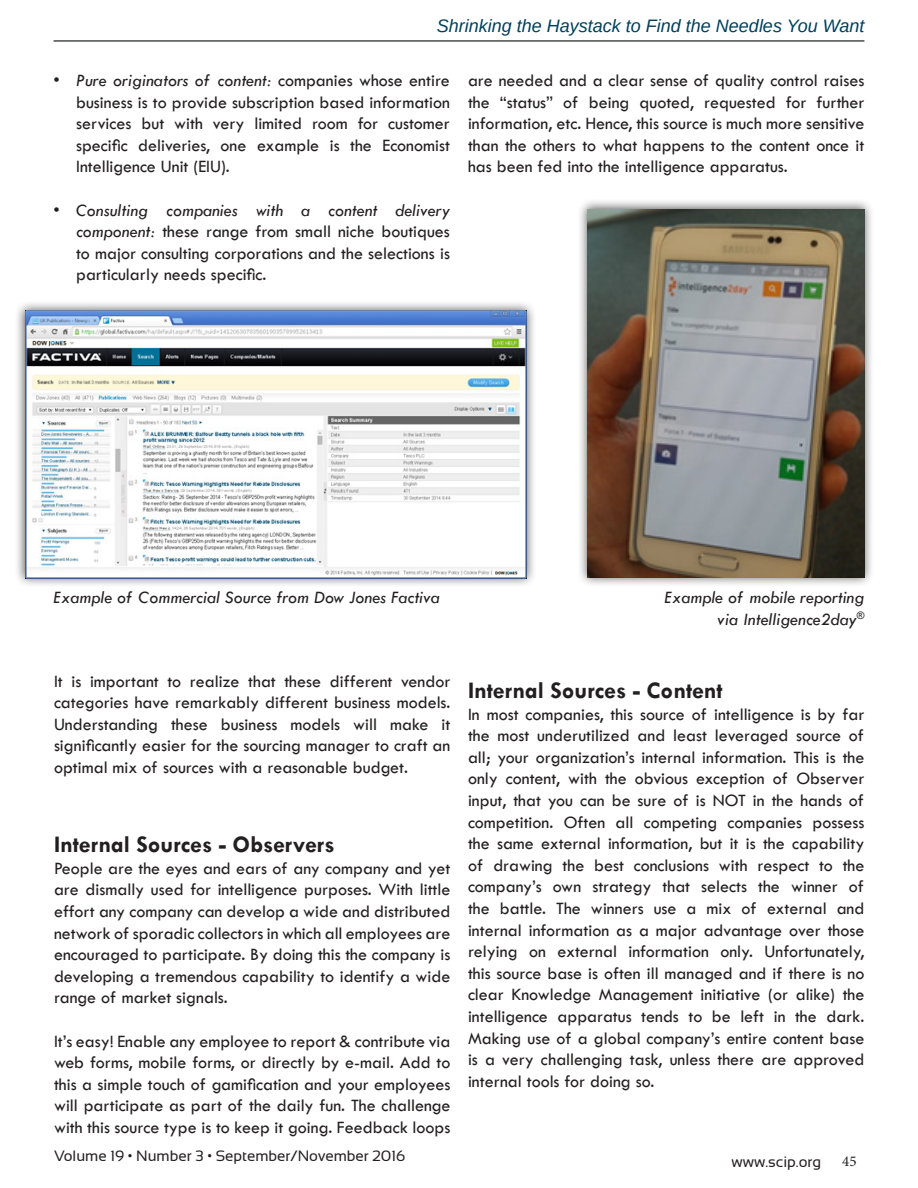
<style>
.page{position:relative;width:918px;height:1188px;background:#fff}
.page>*{position:absolute;margin:0;border:0;box-sizing:border-box;transform-origin:0 0}
.t1{font:700 24px "Tw Cen";color:#231f20}
.t2{font:18px/21.6px "Tw Cen";color:#231f20;text-align:justify}
.t3{font:italic 18px "Tw Cen";color:#231f20}
.t4{font:italic 18px "Arimo";color:#003f5b}
.t5{font:15px "Sansation";color:#231f20}
.t6{font:15px "Minion Pro";color:#231f20}
.s1{font-style:italic}
</style>
<div class="page">
<hr style="left:54px;top:40px;width:810px;height:2px;background:#4a4c4c">
<div style="left:15px;top:300px;width:522px;height:288px;background:#231f20;opacity:.75"></div>
<div style="left:577px;top:198px;width:297px;height:390px;background:#231f20;opacity:.75"></div>
<img style="left:25px;top:311px;width:502px;height:268px">
<img style="left:588px;top:209px;width:276px;height:369px">
<p class="t2" style="left:54px;top:69px;width:8px">•</p>
<p class="t2" style="left:54px;top:199px;width:8px">•</p>
<p class="t4" style="left:437px;top:13px;width:429px">Shrinking the Haystack to Find the Needles You Want</p>
<p class="t2" style="left:76px;top:69px;width:375px"><span class="s1">Pure originators of content:</span> companies whose entire business is to provide subscription based information services but with very limited room for customer specific deliveries, one example is the Economist Intelligence Unit (EIU).</p>
<p class="t2" style="left:76px;top:199px;width:375px"><span class="s1">Consulting companies with a content delivery component:</span> these range from small niche boutiques to major consulting corporations and the selections is particularly needs specific.</p>
<p class="t2" style="left:468px;top:69px;width:398px">are needed and a clear sense of quality control raises the “status” of being quoted, requested for further information, etc. Hence, this source is much more sensitive than the others to what happens to the content once it has been fed into the intelligence apparatus.</p>
<p class="t3" style="left:54px;top:587px;width:388px">Example of Commercial Source from Dow Jones Factiva</p>
<p class="t3" style="left:665px;top:587px;width:201px">Example of mobile reporting</p>
<p class="t3" style="left:717px;top:608px;width:149px">via Intelligence2day<sup>®</sup></p>
<p class="t2" style="left:54px;top:670px;width:398px">It is important to realize that these different vendor categories have remarkably different business models.<br>Understanding these business models will make it significantly easier for the sourcing manager to craft an optimal mix of sources with a reasonable budget.</p>
<p class="t1" style="left:54px;top:830px;width:282px">Internal Sources - Observers</p>
<p class="t2" style="left:54px;top:857px;width:398px">People are the eyes and ears of any company and yet are dismally used for intelligence purposes. With little effort any company can develop a wide and distributed network of sporadic collectors in which all employees are encouraged to participate. By doing this the company is developing a tremendous capability to identify a wide range of market signals.</p>
<p class="t2" style="left:54px;top:1030px;width:398px">It’s easy! Enable any employee to report &amp; contribute via web forms, mobile forms, or directly by e-mail. Add to this a simple touch of gamification and your employees will participate as part of the daily fun. The challenge with this source type is to keep it going. Feedback loops</p>
<p class="t1" style="left:468px;top:676px;width:256px">Internal Sources - Content</p>
<p class="t2" style="left:468px;top:703px;width:398px">In most companies, this source of intelligence is by far the most underutilized and least leveraged source of all; your organization’s internal information. This is the only content, with the obvious exception of Observer input, that you can be sure of is NOT in the hands of competition. Often all competing companies possess the same external information, but it is the capability of drawing the best conclusions with respect to the company’s own strategy that selects the winner of the battle. The winners use a mix of external and internal information as a major advantage over those relying on external information only. Unfortunately, this source base is often ill managed and if there is no clear Knowledge Management initiative (or alike) the intelligence apparatus tends to be left in the dark.<br>Making use of a global company’s entire content base is a very challenging task, unless there are approved internal tools for doing so.</p>
<p class="t5" style="left:54px;top:1148px;width:353px">Volume 19 • Number 3 • September/November 2016</p>
<p class="t5" style="left:732px;top:1154px;width:91px">www.scip.org</p>
<p class="t6" style="left:842px;top:1151px;width:16px">45</p>
</div>
